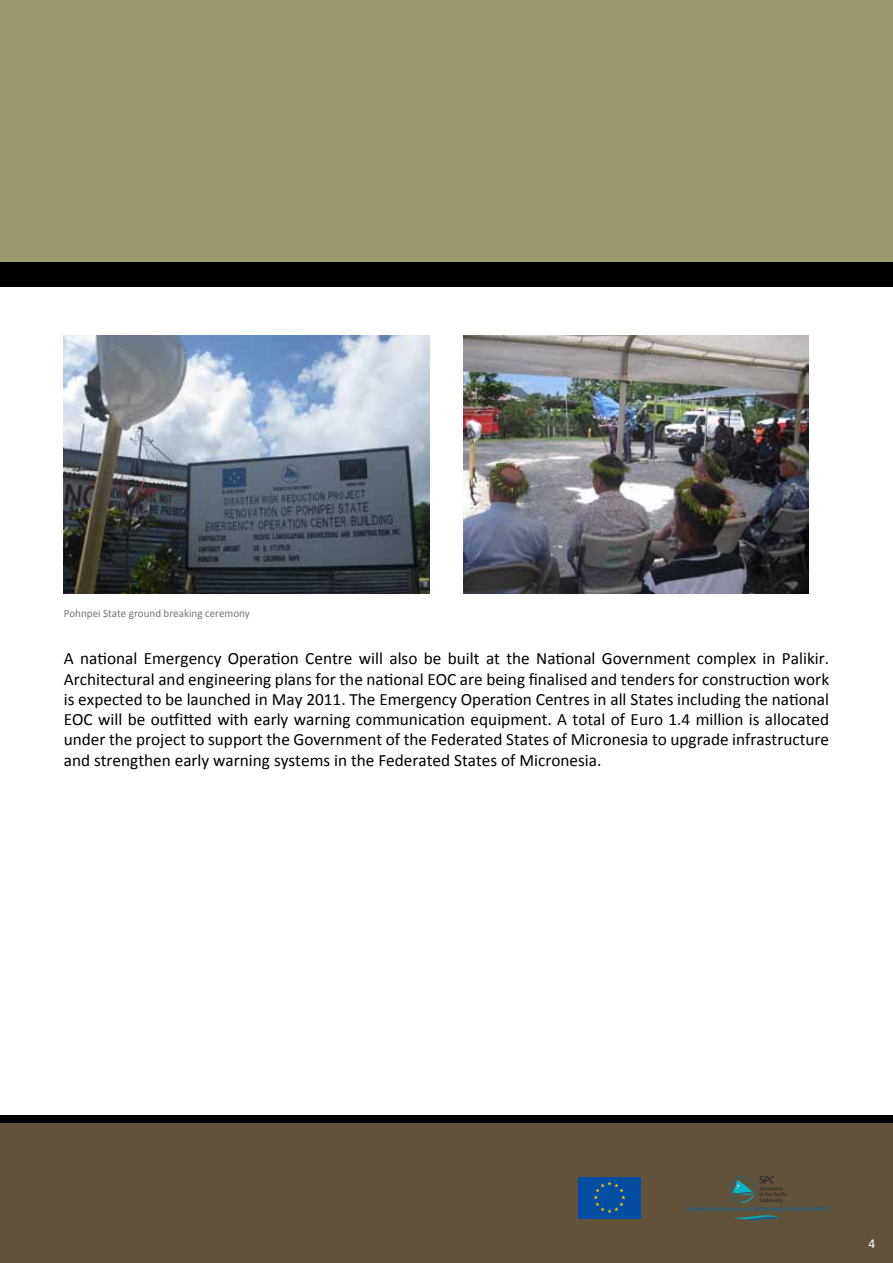
<style>
.page{position:relative;width:893px;height:1263px;background:#fff}
.page>*{position:absolute;margin:0;border:0;box-sizing:border-box;transform-origin:0 0}
.t1{font:17.25px/20.2px "Calibri";color:#000;text-align:justify}
.t2{font:13.5px "Calibri";color:#fff}
.t3{font:11.25px "Calibri";color:#73757b}
</style>
<div class="page">
<div style="left:0;top:0;width:893px;height:264px;background:#9a996e"></div>
<div style="left:0;top:1121px;width:893px;height:142px;background:#61523a"></div>
<div style="left:0;top:262px;width:893px;height:25px;background:#000"></div>
<div style="left:0;top:1115px;width:893px;height:8px;background:#000"></div>
<img style="left:64px;top:335px;width:366px;height:259px">
<img style="left:463px;top:335px;width:345px;height:259px">
<svg style="left:686px;top:1176px;width:143px;height:45px"></svg>
<div style="left:578px;top:1177px;width:63px;height:41px;background:#034ea2"></div>
<svg style="left:593px;top:1181px;width:33px;height:32px"></svg>
<p class="t3" style="left:64px;top:606px;width:188px">Pohnpei State ground breaking ceremony</p>
<p class="t1" style="left:64px;top:648px;width:767px">A national Emergency Operation Centre will also be built at the National Government complex in Palikir.<br>Architectural and engineering plans for the national EOC are being finalised and tenders for construction work is expected to be launched in May 2011. The Emergency Operation Centres in all States including the national EOC will be outfitted with early warning communication equipment. A total of Euro 1.4 million is allocated under the project to support the Government of the Federated States of Micronesia to upgrade infrastructure and strengthen early warning systems in the Federated States of Micronesia.</p>
<p class="t2" style="left:869px;top:1235px;width:8px">4</p>
</div>
